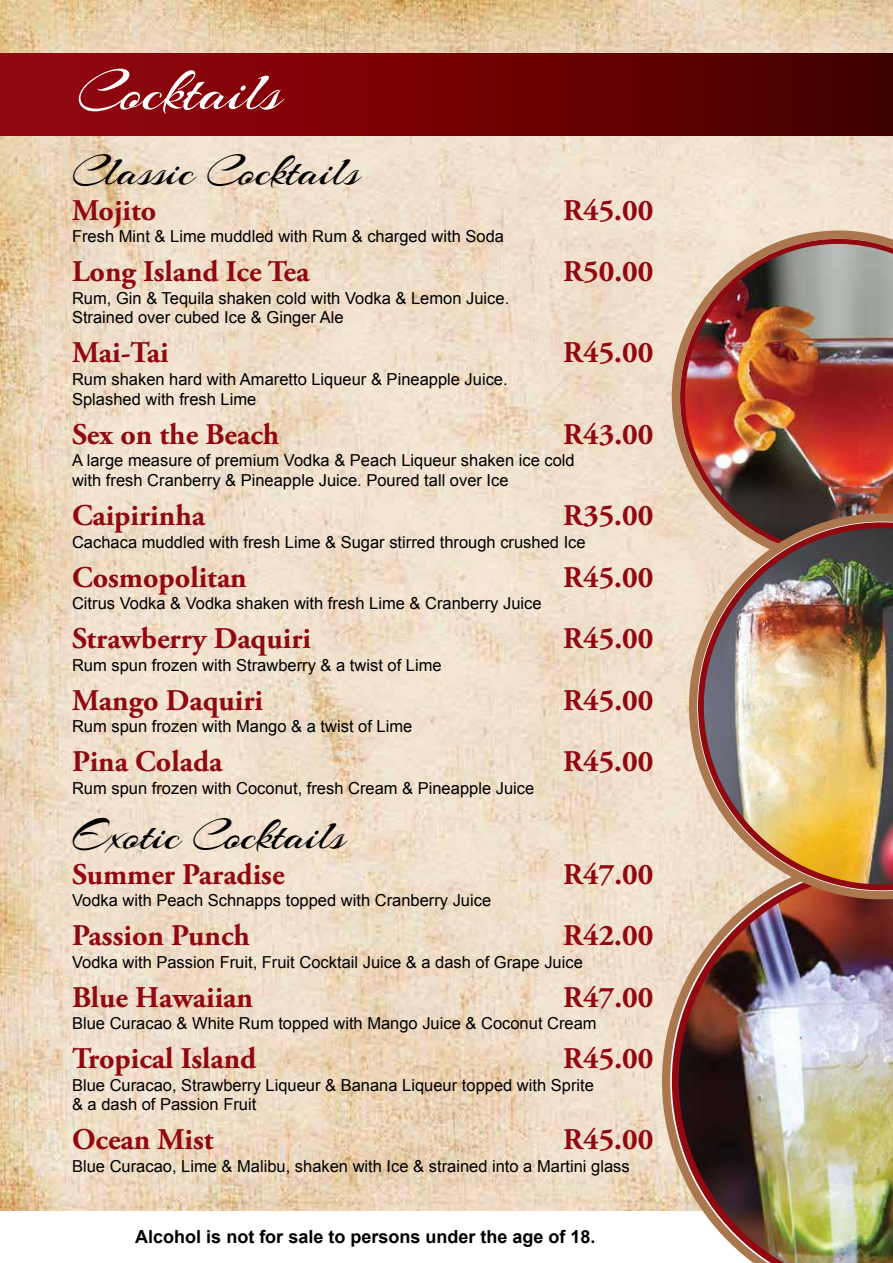
<style>
.page{position:relative;width:893px;height:1263px;background:#fff}
.page>*{position:absolute;margin:0;border:0;box-sizing:border-box;transform-origin:0 0}
.t1{font:60px "Arizonia";color:#fff}
.t2{font:45px "Arizonia";color:#000}
.t3{font:700 30px "Adobe Garamond Pro";color:#910811}
.t4{font:700 18px "Arial";color:#000}
.t5{font:16.5px/19.8px "Arial";color:#000}
</style>
<div class="page">
<img style="left:0;top:0;width:893px;height:1211px">
<div style="left:0;top:53px;width:893px;height:83px;background:linear-gradient(to right,#9b050d,#460000)"></div>
<svg style="left:662px;top:855px;width:27px;height:356px;background:#e0c8af"></svg>
<svg style="left:672px;top:865px;width:17px;height:346px;background:#cfa08e"></svg>
<img style="left:679px;top:872px;width:214px;height:391px">
<svg style="left:672px;top:230px;width:221px;height:334px;background:#dfc6ae"></svg>
<svg style="left:680px;top:239px;width:213px;height:317px;background:#cd9d8a"></svg>
<img style="left:685px;top:244px;width:208px;height:307px">
<svg style="left:689px;top:513px;width:204px;height:386px;background:#c09e88"></svg>
<svg style="left:698px;top:522px;width:195px;height:368px;background:#bb8979"></svg>
<img style="left:704px;top:528px;width:189px;height:356px">
<h1 class="t1" style="left:77px;top:55px;width:205px">Cocktails</h1>
<h2 class="t2" style="left:72px;top:143px;width:289px">Classic Cocktails</h2>
<h3 class="t3" style="left:72px;top:193px;width:86px">Mojito</h3>
<h3 class="t3" style="left:563px;top:193px;width:92px">R45.00</h3>
<p class="t5" style="left:72px;top:227px;width:433px">Fresh Mint &amp; Lime muddled with Rum &amp; charged with Soda</p>
<h3 class="t3" style="left:72px;top:254px;width:239px">Long Island Ice Tea</h3>
<h3 class="t3" style="left:563px;top:254px;width:92px">R50.00</h3>
<p class="t5" style="left:72px;top:288px;width:439px">Rum, Gin &amp; Tequila shaken cold with Vodka &amp; Lemon Juice.<br>Strained over cubed Ice &amp; Ginger Ale</p>
<h3 class="t3" style="left:72px;top:335px;width:98px">Mai-Tai</h3>
<h3 class="t3" style="left:563px;top:335px;width:92px">R45.00</h3>
<p class="t5" style="left:72px;top:369px;width:437px">Rum shaken hard with Amaretto Liqueur &amp; Pineapple Juice.<br>Splashed with fresh Lime</p>
<h3 class="t3" style="left:72px;top:417px;width:209px">Sex on the Beach</h3>
<h3 class="t3" style="left:563px;top:417px;width:92px">R43.00</h3>
<p class="t5" style="left:72px;top:451px;width:504px">A large measure of premium Vodka &amp; Peach Liqueur shaken ice cold with fresh Cranberry &amp; Pineapple Juice. Poured tall over Ice</p>
<h3 class="t3" style="left:72px;top:498px;width:134px">Caipirinha</h3>
<h3 class="t3" style="left:563px;top:498px;width:92px">R35.00</h3>
<p class="t5" style="left:72px;top:532px;width:515px">Cachaca muddled with fresh Lime &amp; Sugar stirred through crushed Ice</p>
<h3 class="t3" style="left:72px;top:560px;width:176px">Cosmopolitan</h3>
<h3 class="t3" style="left:563px;top:560px;width:92px">R45.00</h3>
<p class="t5" style="left:72px;top:594px;width:471px">Citrus Vodka &amp; Vodka shaken with fresh Lime &amp; Cranberry Juice</p>
<h3 class="t3" style="left:72px;top:621px;width:241px">Strawberry Daquiri</h3>
<h3 class="t3" style="left:563px;top:621px;width:92px">R45.00</h3>
<p class="t5" style="left:72px;top:655px;width:371px">Rum spun frozen with Strawberry &amp; a twist of Lime</p>
<h3 class="t3" style="left:72px;top:683px;width:193px">Mango Daquiri</h3>
<h3 class="t3" style="left:563px;top:683px;width:92px">R45.00</h3>
<p class="t5" style="left:72px;top:717px;width:342px">Rum spun frozen with Mango &amp; a twist of Lime</p>
<h3 class="t3" style="left:72px;top:744px;width:152px">Pina Colada</h3>
<h3 class="t3" style="left:563px;top:744px;width:92px">R45.00</h3>
<p class="t5" style="left:72px;top:778px;width:464px">Rum spun frozen with Coconut, fresh Cream &amp; Pineapple Juice</p>
<h2 class="t2" style="left:72px;top:807px;width:275px">Exotic Cocktails</h2>
<h3 class="t3" style="left:72px;top:857px;width:214px">Summer Paradise</h3>
<h3 class="t3" style="left:563px;top:857px;width:92px">R47.00</h3>
<p class="t5" style="left:72px;top:891px;width:421px">Vodka with Peach Schnapps topped with Cranberry Juice</p>
<h3 class="t3" style="left:72px;top:918px;width:179px">Passion Punch</h3>
<h3 class="t3" style="left:563px;top:918px;width:92px">R42.00</h3>
<p class="t5" style="left:72px;top:952px;width:512px">Vodka with Passion Fruit, Fruit Cocktail Juice &amp; a dash of Grape Juice</p>
<h3 class="t3" style="left:72px;top:980px;width:182px">Blue Hawaiian</h3>
<h3 class="t3" style="left:563px;top:980px;width:92px">R47.00</h3>
<p class="t5" style="left:72px;top:1014px;width:526px">Blue Curacao &amp; White Rum topped with Mango Juice &amp; Coconut Cream</p>
<h3 class="t3" style="left:72px;top:1041px;width:186px">Tropical Island</h3>
<h3 class="t3" style="left:563px;top:1041px;width:92px">R45.00</h3>
<p class="t5" style="left:72px;top:1075px;width:523px">Blue Curacao, Strawberry Liqueur &amp; Banana Liqueur topped with Sprite &amp; a dash of Passion Fruit</p>
<h3 class="t3" style="left:72px;top:1122px;width:143px">Ocean Mist</h3>
<h3 class="t3" style="left:563px;top:1122px;width:92px">R45.00</h3>
<p class="t5" style="left:72px;top:1156px;width:559px">Blue Curacao, Lime &amp; Malibu, shaken with Ice &amp; strained into a Martini glass</p>
<p class="t4" style="left:135px;top:1224px;width:462px">Alcohol is not for sale to persons under the age of 18.</p>
</div>
